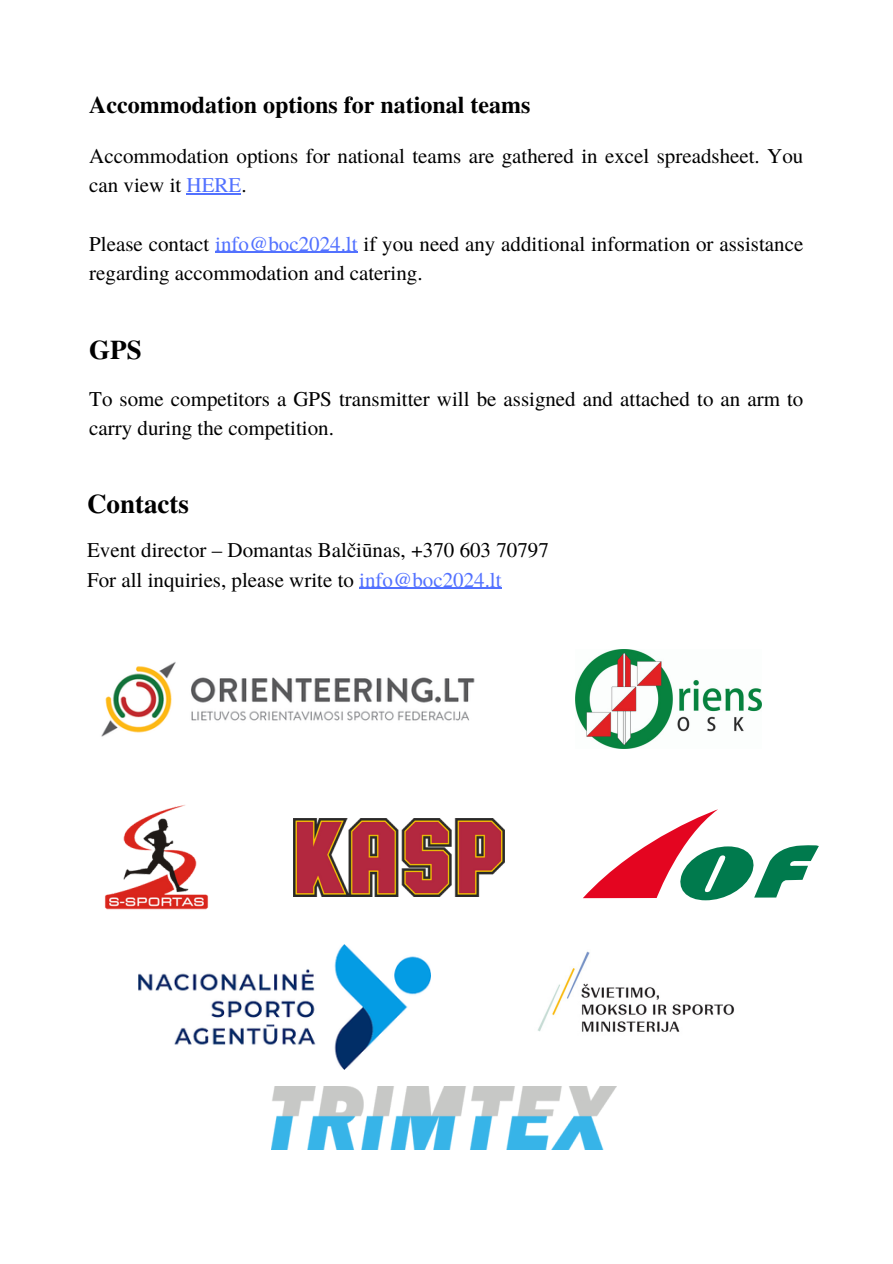
<style>
.page{position:relative;width:893px;height:1264px;background:#fff}
.page>*{position:absolute;margin:0;border:0;box-sizing:border-box;transform-origin:0 0}
.t1{font:700 27px "Te X Gyre Termes";color:#000}
.t2{font:700 24px "Te X Gyre Termes";color:#000}
.t3{font:21px/29.2px "Te X Gyre Termes";color:#000}
.s1{color:#5271ff}
</style>
<div class="page">
<svg style="left:583px;top:809px;width:236px;height:91px"></svg>
<img style="left:575px;top:649px;width:186px;height:99px">
<img style="left:101px;top:662px;width:374px;height:75px">
<img style="left:104px;top:805px;width:105px;height:105px">
<img style="left:293px;top:818px;width:211px;height:79px">
<img style="left:138px;top:944px;width:292px;height:125px">
<img style="left:537px;top:951px;width:198px;height:137px">
<img style="left:272px;top:1086px;width:344px;height:63px">
<hr style="left:359px;top:587px;width:142px;height:1px;background:#5271ff">
<hr style="left:186px;top:193px;width:55px;height:1px;background:#5271ff">
<hr style="left:215px;top:252px;width:142px;height:1px;background:#5271ff">
<p class="t2" style="left:89px;top:86px;width:442px">Accommodation options for national teams</p>
<p class="t3" style="left:89px;top:140px;width:715px">Accommodation options for national teams are gathered in excel spreadsheet. You can view it <span class="s1">HERE</span>.</p>
<p class="t3" style="left:89px;top:228px;width:715px">Please contact <span class="s1">info@boc2024.lt</span> if you need any additional information or assistance regarding accommodation and catering.</p>
<p class="t1" style="left:89px;top:328px;width:54px">GPS</p>
<p class="t3" style="left:89px;top:383px;width:715px">To some competitors a GPS transmitter will be assigned and attached to an arm to carry during the competition.</p>
<p class="t1" style="left:87px;top:483px;width:103px">Contacts</p>
<p class="t3" style="left:87px;top:534px;width:463px">Event director – Domantas Balčiūnas, +370 603 70797</p>
<p class="t3" style="left:87px;top:563px;width:416px">For all inquiries, please write to <span class="s1">info@boc2024.lt</span></p>
</div>
